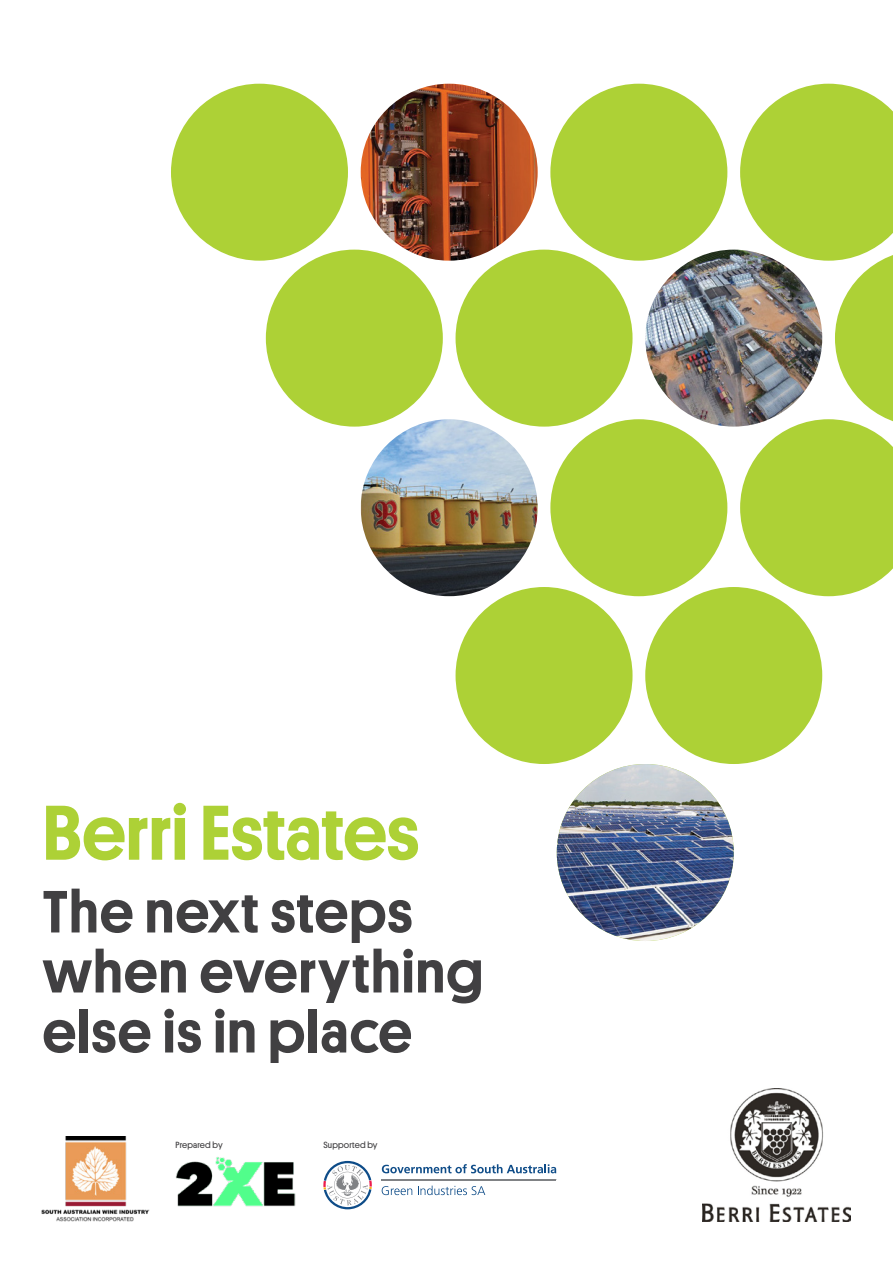
<style>
.page{position:relative;width:893px;height:1263px;background:#fff}
.page>*{position:absolute;margin:0;border:0;box-sizing:border-box;transform-origin:0 0}
.t1{font:500 78px "Platform";letter-spacing:-.005em;color:#add136}
.t2{font:500 60px/60px "Platform";letter-spacing:.02em;color:#414042}
.t3{font:9px "Platform";letter-spacing:.02em;color:#414042}
</style>
<div class="page">
<div style="left:550px;top:84px;width:177px;height:177px;background:#add136;border-radius:50%"></div>
<div style="left:171px;top:84px;width:177px;height:177px;background:#add136;border-radius:50%"></div>
<div style="left:456px;top:250px;width:176px;height:177px;background:#add136;border-radius:50%"></div>
<div style="left:266px;top:250px;width:177px;height:177px;background:#add136;border-radius:50%"></div>
<svg style="left:740px;top:84px;width:153px;height:512px"></svg>
<div style="left:550px;top:419px;width:177px;height:177px;background:#add136;border-radius:50%"></div>
<div style="left:456px;top:587px;width:176px;height:177px;background:#add136;border-radius:50%"></div>
<img style="left:361px;top:84px;width:177px;height:177px;border-radius:88px">
<img style="left:645px;top:250px;width:177px;height:177px;border-radius:88px">
<img style="left:361px;top:419px;width:177px;height:177px;border-radius:88px">
<img style="left:557px;top:764px;width:177px;height:177px;border-radius:88px">
<div style="left:645px;top:587px;width:177px;height:177px;background:#add136;border-radius:50%"></div>
<img style="left:175px;top:1157px;width:121px;height:50px">
<svg style="left:382px;top:1186px;width:30px;height:9px"></svg>
<svg style="left:418px;top:1185px;width:67px;height:10px"></svg>
<hr style="left:382px;top:1178px;width:174px;height:2px;background:#808285">
<svg style="left:382px;top:1164px;width:174px;height:9px"></svg>
<svg style="left:323px;top:1161px;width:49px;height:48px"></svg>
<img style="left:41px;top:1136px;width:109px;height:85px">
<img style="left:702px;top:1089px;width:148px;height:133px">
<h1 class="t1" style="left:43px;top:776px;width:378px">Berri Estates</h1>
<p class="t2" style="left:43px;top:878px;width:442px">The next steps when everything else is in place</p>
<p class="t3" style="left:175px;top:1138px;width:49px">Prepared by</p>
<p class="t3" style="left:323px;top:1138px;width:56px">Supported by</p>
</div>
